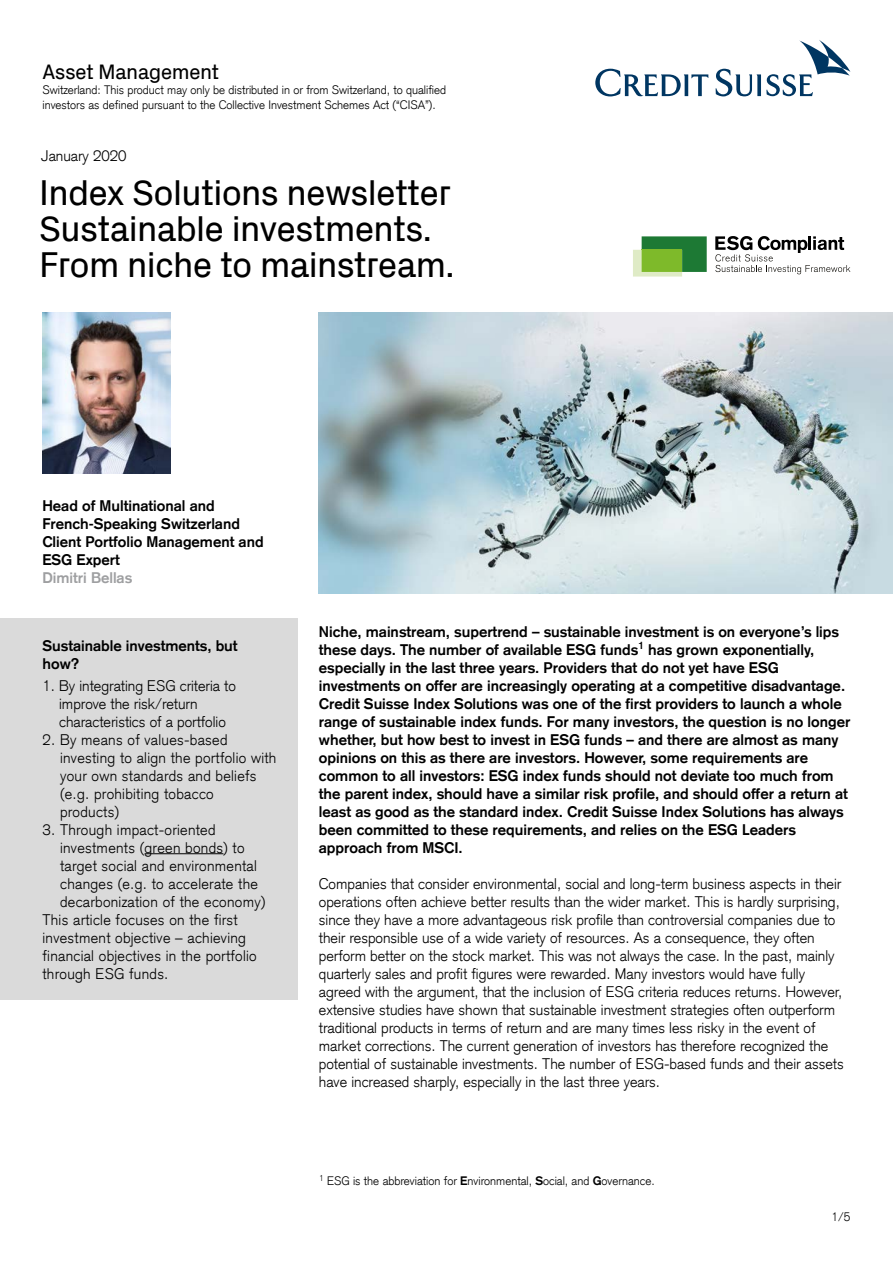
<style>
.page{position:relative;width:893px;height:1263px;background:#fff}
.page>*{position:absolute;margin:0;border:0;box-sizing:border-box;transform-origin:0 0}
.t1{font:36px/36px "Credit Suisse Headline";color:#000}
.t2{font:21px "Credit Suisse Headline";color:#000}
.t3{font:300 15px/18px "Credit Suisse Type";color:#000}
.t4{font:700 15px/18px "Credit Suisse Type";color:#000}
.t5{font:300 15px/18px "Credit Suisse Type";letter-spacing:.02em;color:#000}
.t6{font:700 15px "Credit Suisse Type";color:#9e9fa1}
.t7{font:300 12px/15px "Credit Suisse Type";color:#000}
.s1{font-weight:700}
</style>
<div class="page">
<img style="left:43px;top:312px;width:127px;height:161px">
<div style="left:0;top:619px;width:298px;height:381px;background:#dadada"></div>
<hr style="left:145px;top:853px;width:78px;height:1px;background:#000">
<svg style="left:715px;top:236px;width:135px;height:38px"></svg>
<svg style="left:633px;top:236px;width:74px;height:41px;background:#6ca959"></svg>
<img style="left:319px;top:312px;width:574px;height:282px">
<svg style="left:595px;top:69px;width:113px;height:27px"></svg>
<svg style="left:716px;top:40px;width:134px;height:56px"></svg>
<h2 class="t2" style="left:43px;top:56px;width:178px">Asset Management</h2>
<p class="t7" style="left:43px;top:82px;width:405px">Switzerland: This product may only be distributed in or from Switzerland, to qualified investors as defined pursuant to the Collective Investment Schemes Act (“CISA”).</p>
<p class="t3" style="left:41px;top:147px;width:87px">January 2020</p>
<h1 class="t1" style="left:40px;top:172px;width:416px">Index Solutions newsletter<br>Sustainable investments.<br>From niche to mainstream.</h1>
<p class="t4" style="left:42px;top:496px;width:223px">Head of Multinational and<br>French-Speaking Switzerland<br>Client Portfolio Management and<br>ESG Expert</p>
<p class="t6" style="left:42px;top:568px;width:91px">Dimitri Bellas</p>
<p class="t4" style="left:43px;top:636px;width:197px">Sustainable investments, but how?</p>
<p class="t3" style="left:59px;top:676px;width:178px;text-indent:-17px">1. By integrating ESG criteria to improve the risk/return characteristics of a portfolio</p>
<p class="t5" style="left:60px;top:730px;width:218px;text-indent:-18px">2. By means of values-based investing to align the portfolio with your own standards and beliefs (e.g. prohibiting tobacco products)</p>
<p class="t5" style="left:43px;top:820px;width:175px">3. Through impact-oriented</p>
<p class="t5" style="left:60px;top:838px;width:186px">investments (green bonds) to</p>
<p class="t5" style="left:60px;top:856px;width:198px">target social and environmental</p>
<p class="t5" style="left:60px;top:874px;width:199px">changes (e.g. to accelerate the</p>
<p class="t5" style="left:60px;top:892px;width:207px">decarbonization of the economy)</p>
<p class="t5" style="left:43px;top:910px;width:197px">This article focuses on the first</p>
<p class="t5" style="left:43px;top:928px;width:205px">investment objective – achieving</p>
<p class="t5" style="left:43px;top:946px;width:216px">financial objectives in the portfolio</p>
<p class="t5" style="left:43px;top:964px;width:127px">through ESG funds.</p>
<p class="t4" style="left:319px;top:622px;width:533px">Niche, mainstream, supertrend – sustainable investment is on everyone’s lips these days. The number of available ESG funds<sup>1</sup> has grown exponentially, especially in the last three years. Providers that do not yet have ESG investments on offer are increasingly operating at a competitive disadvantage.<br>Credit Suisse Index Solutions was one of the first providers to launch a whole range of sustainable index funds. For many investors, the question is no longer whether, but how best to invest in ESG funds – and there are almost as many opinions on this as there are investors. However, some requirements are common to all investors: ESG index funds should not deviate too much from the parent index, should have a similar risk profile, and should offer a return at least as good as the standard index. Credit Suisse Index Solutions has always been committed to these requirements, and relies on the ESG Leaders approach from MSCI.</p>
<p class="t3" style="left:319px;top:874px;width:526px">Companies that consider environmental, social and long-term business aspects in their operations often achieve better results than the wider market. This is hardly surprising, since they have a more advantageous risk profile than controversial companies due to their responsible use of a wide variety of resources. As a consequence, they often perform better on the stock market. This was not always the case. In the past, mainly quarterly sales and profit figures were rewarded. Many investors would have fully agreed with the argument, that the inclusion of ESG criteria reduces returns. However, extensive studies have shown that sustainable investment strategies often outperform traditional products in terms of return and are many times less risky in the event of market corrections. The current generation of investors has therefore recognized the potential of sustainable investments. The number of ESG-based funds and their assets have increased sharply, especially in the last three years.</p>
<p class="t7" style="left:319px;top:1173px;width:337px"><sup>1</sup> ESG is the abbreviation for <span class="s1">E</span>nvironmental, <span class="s1">S</span>ocial, and <span class="s1">G</span>overnance.</p>
<p class="t7" style="left:831px;top:1209px;width:20px">1/5</p>
</div>
